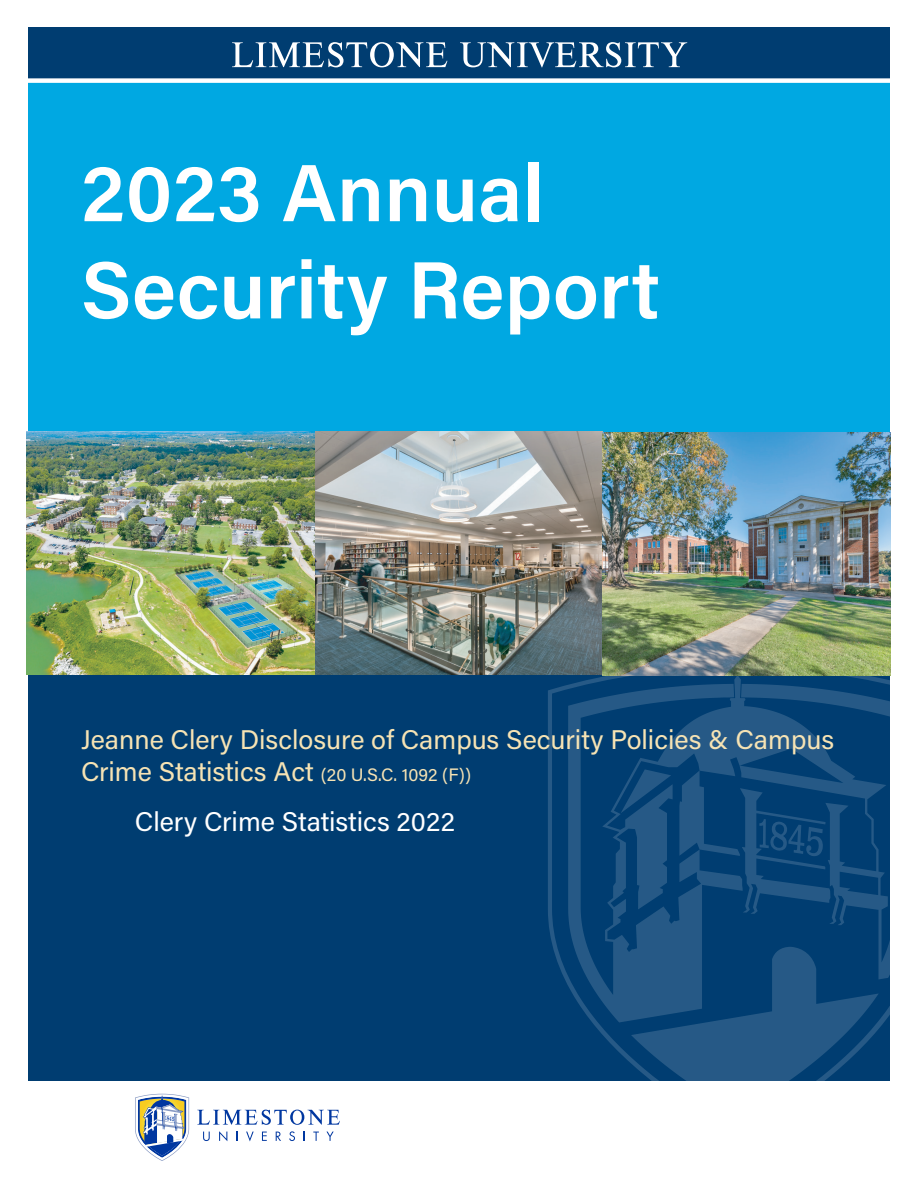
<style>
.page{position:relative;width:918px;height:1188px;background:#fff}
.page>*{position:absolute;margin:0;border:0;box-sizing:border-box;transform-origin:0 0}
.t1{font:600 81px/97.2px "Acumin Pro";color:#fff}
.t2{font:27px/32.4px "Acumin Pro";color:#f6e3b4}
.t3{font:27px "Acumin Pro";color:#fff}
.s1{font-size:18px}
</style>
<div class="page">
<div style="left:0;top:675px;width:918px;height:405px;background:#003d71"></div>
<svg style="left:548px;top:675px;width:343px;height:406px"></svg>
<div style="left:0;top:0;width:918px;height:432px;background:#00a8e2"></div>
<div style="left:0;top:0;width:918px;height:81px;background:#003d71"></div>
<div style="left:0;top:78px;width:918px;height:5px;background:#fff"></div>
<div style="left:0;top:0;width:27px;height:1188px;background:#fff"></div>
<div style="left:891px;top:0;width:27px;height:1188px;background:#fff"></div>
<div style="left:0;top:0;width:918px;height:27px;background:#fff"></div>
<svg style="left:203px;top:1132px;width:7px;height:9px"></svg>
<svg style="left:219px;top:1131px;width:8px;height:10px"></svg>
<svg style="left:246px;top:1132px;width:8px;height:9px"></svg>
<svg style="left:262px;top:1132px;width:5px;height:9px"></svg>
<svg style="left:276px;top:1132px;width:5px;height:9px"></svg>
<svg style="left:289px;top:1131px;width:6px;height:10px"></svg>
<svg style="left:313px;top:1132px;width:6px;height:9px"></svg>
<svg style="left:326px;top:1132px;width:8px;height:9px"></svg>
<svg style="left:197px;top:1110px;width:143px;height:15px"></svg>
<svg style="left:135px;top:1094px;width:54px;height:67px"></svg>
<img style="left:27px;top:432px;width:864px;height:243px">
<svg style="left:232px;top:42px;width:215px;height:25px"></svg>
<svg style="left:460px;top:42px;width:227px;height:26px"></svg>
<p class="t1" style="left:81px;top:141px;width:580px">2023 Annual<br>Security Report</p>
<p class="t2" style="left:81px;top:722px;width:755px">Jeanne Clery Disclosure of Campus Security Policies &amp; Campus<br>Crime Statistics Act <span class="s1">(20 U.S.C. 1092 (F))</span></p>
<p class="t3" style="left:135px;top:803px;width:322px">Clery Crime Statistics 2022</p>
</div>
